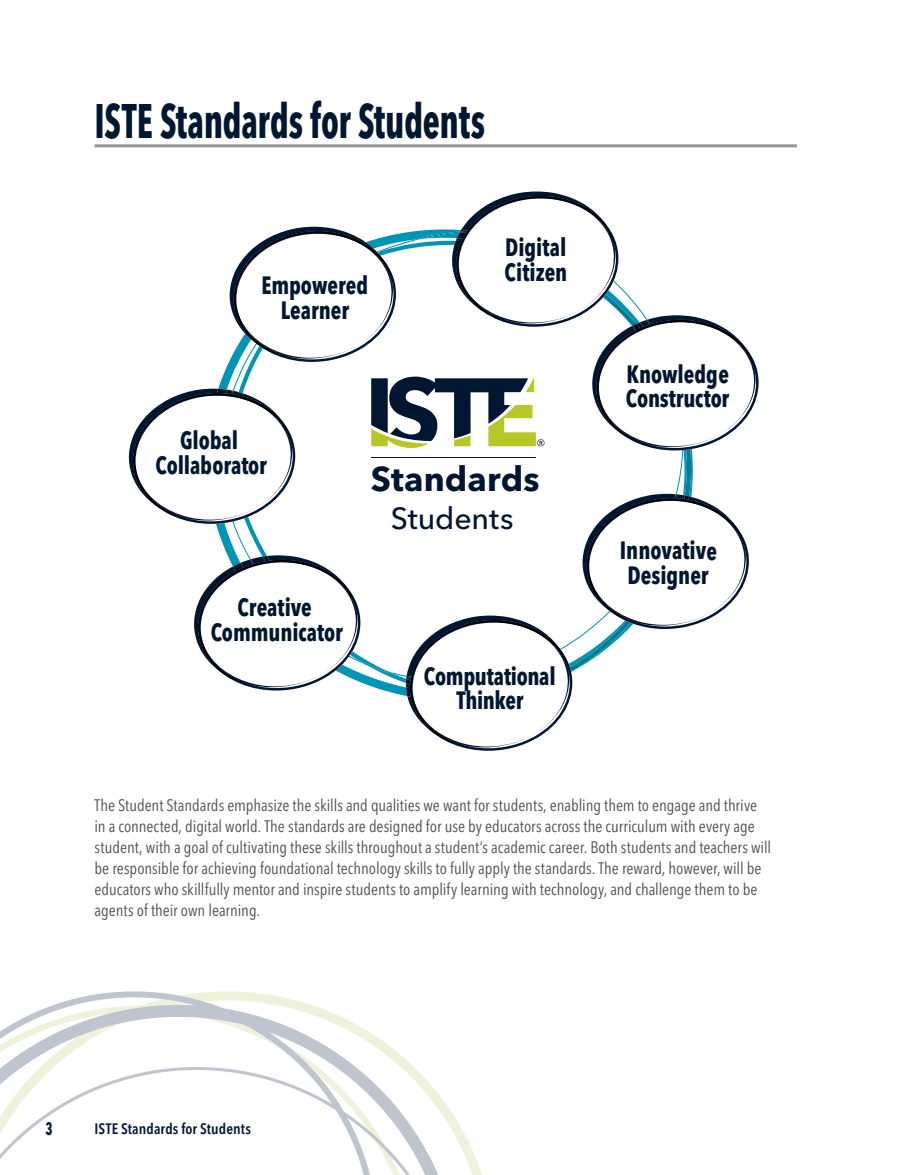
<style>
.page{position:relative;width:905px;height:1175px;background:#fff}
.page>*{position:absolute;margin:0;border:0;box-sizing:border-box;transform-origin:0 0}
.t1{font:700 condensed 48px "Avenir Next LT Pro";letter-spacing:-.01em;color:#001631;scale:.75 1}
.t2{font:700 34.2px "Avenir Next LT Pro";letter-spacing:.005em;color:#001631}
.t3{font:500 30.3px "Avenir Next LT Pro";letter-spacing:-.005em;color:#001631}
.t4{font:700 condensed 24.9px/24.6px "Avenir Next LT Pro";letter-spacing:-.005em;color:#001631;text-align:center;scale:.9 1}
.t5{font:700 condensed 18px "Avenir Next LT Pro";color:#001631;scale:.75 1}
.body_copy{font:condensed 16.5px/21px "Avenir Next LT Pro";color:#4d4d4f}
.t6{font:600 condensed 15px "Avenir Next LT Pro";letter-spacing:.005em;color:#001631}
</style>
<div class="page">
<svg style="left:461px;top:1128px;width:21px;height:46px"></svg>
<svg style="left:377px;top:1037px;width:37px;height:30px"></svg>
<svg style="left:377px;top:1067px;width:84px;height:107px"></svg>
<svg style="left:0;top:991px;width:377px;height:183px"></svg>
<hr style="left:94px;top:144px;width:702px;height:3px;background:#939598">
<svg style="left:128px;top:191px;width:631px;height:560px"></svg>
<p class="t1" style="left:94px;top:91px;width:522px">ISTE Standards for Students</p>
<p class="t4" style="left:261px;top:273px;width:120px">Empowered<br>Learner</p>
<p class="t4" style="left:504px;top:235px;width:71px;text-align:left">Digital<br>Citizen</p>
<p class="t4" style="left:155px;top:428px;width:125px">Global<br>Collaborator</p>
<p class="t4" style="left:211px;top:595px;width:148px">Creative<br>Communicator</p>
<p class="t2" style="left:371px;top:458px;width:170px">Standards</p>
<p class="t3" style="left:391px;top:500px;width:124px">Students</p>
<p class="t4" style="left:424px;top:663px;width:148px">Computational<br>Thinker</p>
<p class="t4" style="left:626px;top:361px;width:116px;text-align:left">Knowledge<br>Constructor</p>
<p class="t4" style="left:620px;top:538px;width:109px">Innovative<br>Designer</p>
<p class="body_copy" style="left:94px;top:794px;width:678px">The Student Standards emphasize the skills and qualities we want for students, enabling them to engage and thrive in a connected, digital world. The standards are designed for use by educators across the curriculum with every age student, with a goal of cultivating these skills throughout a student’s academic career. Both students and teachers will be responsible for achieving foundational technology skills to fully apply the standards. The reward, however, will be educators who skillfully mentor and inspire students to amplify learning with technology, and challenge them to be agents of their own learning.</p>
<p class="t5" style="left:45px;top:1117px;width:11px">3</p>
<p class="t6" style="left:94px;top:1119px;width:158px">ISTE Standards for Students</p>
</div>
